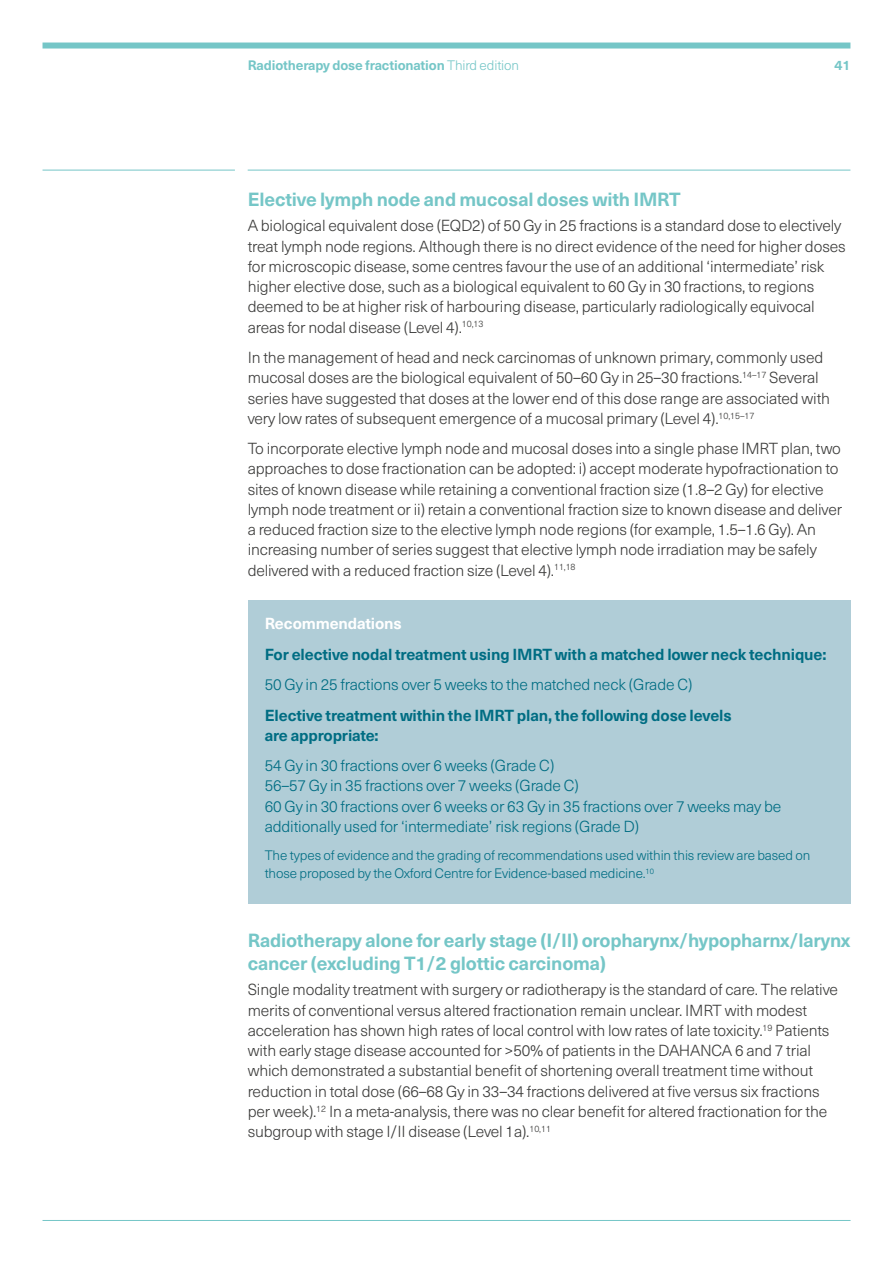
<style>
.page{position:relative;width:893px;height:1263px;background:#fff}
.page>*{position:absolute;margin:0;border:0;box-sizing:border-box;transform-origin:0 0}
.t1{font:700 18.75px/23.2px "Neue Haas Unica Pro";letter-spacing:-.01em;color:#75c6c7}
.t2{font:300 15.75px/20.2px "Neue Haas Unica Pro";letter-spacing:-.01em;color:#3c3c3b}
.t3{font:300 15.75px/20.2px "Neue Haas Unica Pro";letter-spacing:-.01em;color:#006d83}
.t4{font:700 15.75px/20.2px "Neue Haas Unica Pro";letter-spacing:-.01em;color:#006d83}
.t5{font:700 15.75px "Neue Haas Unica Pro";letter-spacing:-.01em;color:#fff}
.t6{font:300 13.5px/18px "Neue Haas Unica Pro";letter-spacing:-.01em;color:#006d83}
.t7{font:700 13.5px "Neue Haas Unica Pro";letter-spacing:-.01em;color:#75c6c7}
.s1{font-weight:300}
</style>
<div class="page">
<div style="left:43px;top:43px;width:807px;height:6px;background:#75c6c7"></div>
<hr style="left:43px;top:1220px;width:807px;height:1px;background:#75c6c7">
<hr style="left:43px;top:170px;width:192px;height:1px;background:#75c6c7">
<hr style="left:248px;top:170px;width:602px;height:1px;background:#75c6c7">
<div style="left:248px;top:600px;width:602px;height:303px;background:#b0cdd7"></div>
<p class="t7" style="left:248px;top:57px;width:273px">Radiotherapy dose fractionation <span class="s1">Third edition</span></p>
<p class="t7" style="left:834px;top:57px;width:18px">41</p>
<p class="t1" style="left:248px;top:188px;width:434px">Elective lymph node and mucosal doses with IMRT</p>
<p class="t2" style="left:248px;top:216px;width:600px">A biological equivalent dose (EQD2) of 50 Gy in 25 fractions is a standard dose to electively treat lymph node regions. Although there is no direct evidence of the need for higher doses for microscopic disease, some centres favour the use of an additional ‘intermediate’ risk higher elective dose, such as a biological equivalent to 60 Gy in 30 fractions, to regions deemed to be at higher risk of harbouring disease, particularly radiologically equivocal areas for nodal disease (Level 4).<sup>10,13</sup></p>
<p class="t2" style="left:248px;top:348px;width:584px">In the management of head and neck carcinomas of unknown primary, commonly used mucosal doses are the biological equivalent of 50–60 Gy in 25–30 fractions.<sup>14–17</sup> Several series have suggested that doses at the lower end of this dose range are associated with very low rates of subsequent emergence of a mucosal primary (Level 4).<sup>10,15–17</sup></p>
<p class="t2" style="left:248px;top:439px;width:596px">To incorporate elective lymph node and mucosal doses into a single phase IMRT plan, two approaches to dose fractionation can be adopted: i) accept moderate hypofractionation to sites of known disease while retaining a conventional fraction size (1.8–2 Gy) for elective lymph node treatment or ii) retain a conventional fraction size to known disease and deliver a reduced fraction size to the elective lymph node regions (for example, 1.5–1.6 Gy). An increasing number of series suggest that elective lymph node irradiation may be safely delivered with a reduced fraction size (Level 4).<sup>11,18</sup></p>
<p class="t5" style="left:265px;top:614px;width:139px">Recommendations</p>
<p class="t4" style="left:265px;top:644px;width:563px">For elective nodal treatment using IMRT with a matched lower neck technique:</p>
<p class="t3" style="left:265px;top:675px;width:429px">50 Gy in 25 fractions over 5 weeks to the matched neck (Grade C)</p>
<p class="t4" style="left:265px;top:705px;width:468px">Elective treatment within the IMRT plan, the following dose levels are appropriate:</p>
<p class="t3" style="left:265px;top:756px;width:518px">54 Gy in 30 fractions over 6 weeks (Grade C)<br>56–57 Gy in 35 fractions over 7 weeks (Grade C)<br>60 Gy in 30 fractions over 6 weeks or 63 Gy in 35 fractions over 7 weeks may be additionally used for ‘intermediate’ risk regions (Grade D)</p>
<p class="t6" style="left:265px;top:846px;width:547px">The types of evidence and the grading of recommendations used within this review are based on those proposed by the Oxford Centre for Evidence-based medicine.<sup>10</sup></p>
<p class="t1" style="left:248px;top:929px;width:604px">Radiotherapy alone for early stage (I/II) oropharynx/hypopharnx/larynx cancer (excluding T1/2 glottic carcinoma)</p>
<p class="t2" style="left:248px;top:980px;width:592px">Single modality treatment with surgery or radiotherapy is the standard of care. The relative merits of conventional versus altered fractionation remain unclear. IMRT with modest acceleration has shown high rates of local control with low rates of late toxicity.<sup>19</sup> Patients with early stage disease accounted for &gt;50% of patients in the DAHANCA 6 and 7 trial which demonstrated a substantial benefit of shortening overall treatment time without reduction in total dose (66–68 Gy in 33–34 fractions delivered at five versus six fractions per week).<sup>12</sup> In a meta-analysis, there was no clear benefit for altered fractionation for the subgroup with stage I/II disease (Level 1a).<sup>10,11</sup></p>
</div>
